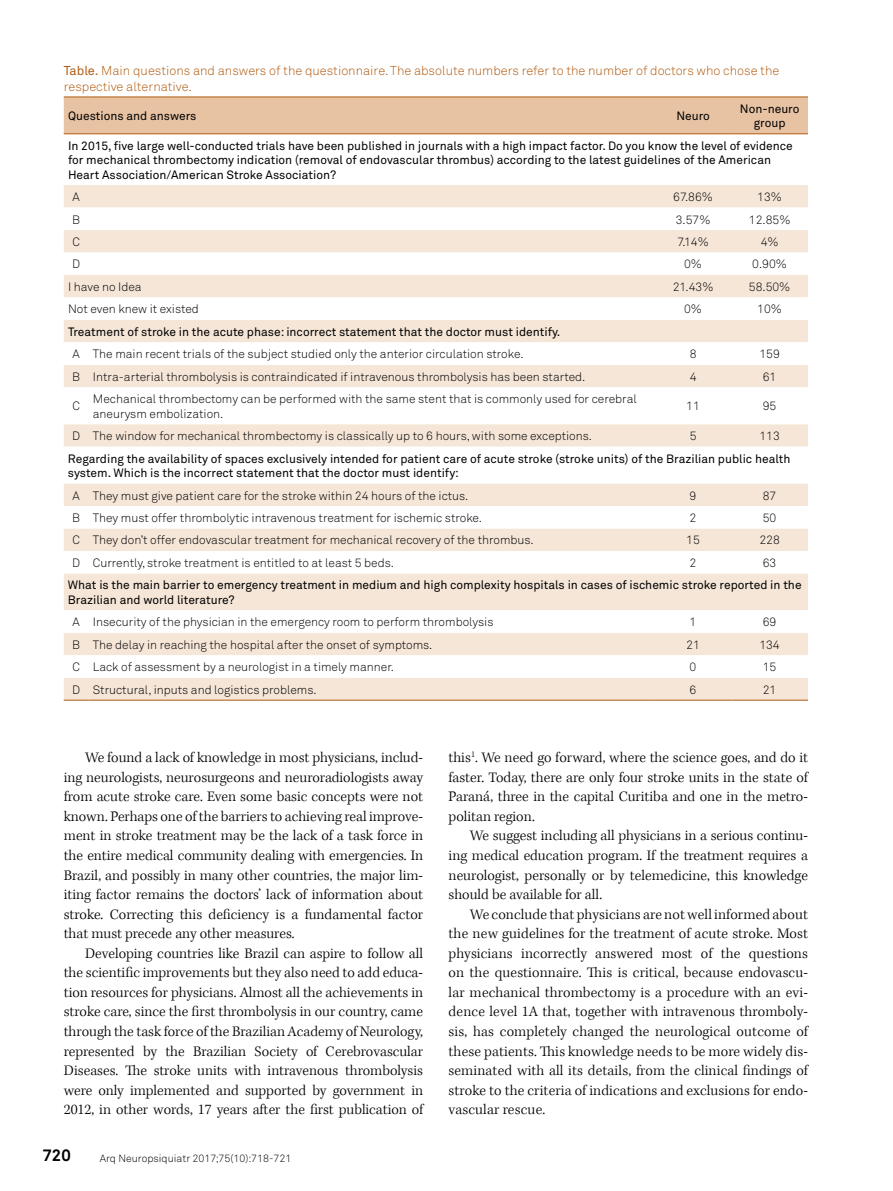
<style>
.page{position:relative;width:893px;height:1191px;background:#fff}
.page>*{position:absolute;margin:0;border:0;box-sizing:border-box;transform-origin:0 0}
.t1{font:700 16.5px "Akkurat Pro";color:#000}
.t2{font:300 15px/19.5px "Kepler Std";color:#000;text-align:justify}
.t3{font:12.75px/15.3px "Akkurat Light Pro";color:#b15c12}
.t4{font:12px/14.4px "Akkurat Light Pro";color:#000}
.t5{font:12px/14.4px "Akkurat Pro";color:#000}
.t6{font:10.5px "Akkurat Light Pro";color:#000}
.s1{font-family:"Akkurat Pro"}
</style>
<div class="page">
<div style="left:64px;top:185px;width:744px;height:515px;background:#f5e6d8"></div>
<svg style="left:64px;top:207px;width:744px;height:470px"></svg>
<div style="left:64px;top:97px;width:744px;height:37px;background:#e7c2a3"></div>
<hr style="left:89px;top:133px;width:566px;height:1px;background:#b15c12">
<hr style="left:655px;top:133px;width:76px;height:1px;background:#b15c12">
<hr style="left:731px;top:133px;width:77px;height:1px;background:#b15c12">
<svg style="left:64px;top:700px;width:25px;height:1px"></svg>
<hr style="left:89px;top:700px;width:566px;height:1px;background:#b15c12">
<hr style="left:655px;top:700px;width:76px;height:1px;background:#b15c12">
<hr style="left:731px;top:700px;width:77px;height:1px;background:#b15c12">
<p class="t3" style="left:64px;top:63px;width:717px"><span class="s1">Table.</span> Main questions and answers of the questionnaire. The absolute numbers refer to the number of doctors who chose the respective alternative.</p>
<p class="t5" style="left:68px;top:109px;width:130px">Questions and answers</p>
<p class="t5" style="left:676px;top:109px;width:35px">Neuro</p>
<p class="t5" style="left:740px;top:102px;width:61px;text-align:center">Non-neuro group</p>
<p class="t5" style="left:68px;top:139px;width:726px">In 2015, five large well-conducted trials have been published in journals with a high impact factor. Do you know the level of evidence for mechanical thrombectomy indication (removal of endovascular thrombus) according to the latest guidelines of the American<br>Heart Association/American Stroke Association?</p>
<p class="t4" style="left:73px;top:190px;width:9px">A</p>
<p class="t4" style="left:673px;top:190px;width:41px">67.86%</p>
<p class="t4" style="left:757px;top:190px;width:26px">13%</p>
<p class="t4" style="left:72px;top:212px;width:9px">B</p>
<p class="t4" style="left:676px;top:212px;width:36px">3.57%</p>
<p class="t4" style="left:749px;top:212px;width:43px">12.85%</p>
<p class="t4" style="left:72px;top:235px;width:9px">C</p>
<p class="t4" style="left:677px;top:235px;width:33px">7.14%</p>
<p class="t4" style="left:761px;top:235px;width:19px">4%</p>
<p class="t4" style="left:72px;top:257px;width:9px">D</p>
<p class="t4" style="left:684px;top:257px;width:19px">0%</p>
<p class="t4" style="left:752px;top:257px;width:36px">0.90%</p>
<p class="t4" style="left:68px;top:280px;width:75px">I have no Idea</p>
<p class="t4" style="left:673px;top:280px;width:42px">21.43%</p>
<p class="t4" style="left:749px;top:280px;width:43px">58.50%</p>
<p class="t4" style="left:68px;top:302px;width:132px">Not even knew it existed</p>
<p class="t4" style="left:684px;top:302px;width:19px">0%</p>
<p class="t4" style="left:757px;top:302px;width:26px">10%</p>
<p class="t5" style="left:68px;top:325px;width:494px">Treatment of stroke in the acute phase: incorrect statement that the doctor must identify.</p>
<p class="t4" style="left:73px;top:347px;width:452px">A The main recent trials of the subject studied only the anterior circulation stroke.</p>
<p class="t4" style="left:690px;top:347px;width:8px">8</p>
<p class="t4" style="left:759px;top:347px;width:22px">159</p>
<p class="t4" style="left:72px;top:370px;width:515px">B Intra-arterial thrombolysis is contraindicated if intravenous thrombolysis has been started.</p>
<p class="t4" style="left:690px;top:370px;width:8px">4</p>
<p class="t4" style="left:763px;top:370px;width:15px">61</p>
<p class="t4" style="left:72px;top:399px;width:9px">C</p>
<p class="t4" style="left:93px;top:392px;width:545px">Mechanical thrombectomy can be performed with the same stent that is commonly used for cerebral aneurysm embolization.</p>
<p class="t4" style="left:686px;top:399px;width:15px">11</p>
<p class="t4" style="left:763px;top:399px;width:15px">95</p>
<p class="t4" style="left:72px;top:429px;width:521px">D The window for mechanical thrombectomy is classically up to 6 hours, with some exceptions.</p>
<p class="t4" style="left:690px;top:429px;width:8px">5</p>
<p class="t4" style="left:759px;top:429px;width:22px">113</p>
<p class="t5" style="left:68px;top:451px;width:724px">Regarding the availability of spaces exclusively intended for patient care of acute stroke (stroke units) of the Brazilian public health system. Which is the incorrect statement that the doctor must identify:</p>
<p class="t4" style="left:73px;top:488px;width:397px">A They must give patient care for the stroke within 24 hours of the ictus.</p>
<p class="t4" style="left:690px;top:488px;width:8px">9</p>
<p class="t4" style="left:763px;top:488px;width:15px">87</p>
<p class="t4" style="left:72px;top:511px;width:411px">B They must offer thrombolytic intravenous treatment for ischemic stroke.</p>
<p class="t4" style="left:690px;top:511px;width:8px">2</p>
<p class="t4" style="left:763px;top:511px;width:15px">50</p>
<p class="t4" style="left:72px;top:533px;width:463px">C They don’t offer endovascular treatment for mechanical recovery of the thrombus.</p>
<p class="t4" style="left:686px;top:533px;width:15px">15</p>
<p class="t4" style="left:759px;top:533px;width:22px">228</p>
<p class="t4" style="left:72px;top:556px;width:323px">D Currently, stroke treatment is entitled to at least 5 beds.</p>
<p class="t4" style="left:690px;top:556px;width:8px">2</p>
<p class="t4" style="left:763px;top:556px;width:15px">63</p>
<p class="t5" style="left:68px;top:578px;width:735px">What is the main barrier to emergency treatment in medium and high complexity hospitals in cases of ischemic stroke reported in the<br>Brazilian and world literature?</p>
<p class="t4" style="left:72px;top:615px;width:423px">A Insecurity of the physician in the emergency room to perform thrombolysis</p>
<p class="t4" style="left:690px;top:615px;width:8px">1</p>
<p class="t4" style="left:763px;top:615px;width:15px">69</p>
<p class="t4" style="left:72px;top:637px;width:362px">B The delay in reaching the hospital after the onset of symptoms.</p>
<p class="t4" style="left:686px;top:637px;width:15px">21</p>
<p class="t4" style="left:759px;top:637px;width:22px">134</p>
<p class="t4" style="left:72px;top:660px;width:323px">C Lack of assessment by a neurologist in a timely manner.</p>
<p class="t4" style="left:690px;top:660px;width:8px">0</p>
<p class="t4" style="left:763px;top:660px;width:15px">15</p>
<p class="t4" style="left:72px;top:682px;width:246px">D Structural, inputs and logistics problems.</p>
<p class="t4" style="left:690px;top:682px;width:8px">6</p>
<p class="t4" style="left:763px;top:682px;width:15px">21</p>
<p class="t2" style="left:64px;top:748px;width:361px;text-indent:21px">We found a lack of knowledge in most physicians, includ&shy;ing neurologists, neurosurgeons and neuroradiologists away from acute stroke care. Even some basic concepts were not known. Perhaps one of the barriers to achieving real improve&shy;ment in stroke treatment may be the lack of a task force in the entire medical community dealing with emergencies. In Brazil, and possibly in many other countries, the major lim&shy;iting factor remains the doctors’ lack of information about stroke. Correcting this deficiency is a fundamental factor that must precede any other measures.</p>
<p class="t2" style="left:64px;top:944px;width:361px;text-indent:21px">Developing countries like Brazil can aspire to follow all the scientific improvements but they also need to add educa&shy;tion resources for physicians. Almost all the achievements in stroke care, since the first thrombolysis in our country, came through the task force of the Brazilian Academy of Neurology, represented by the Brazilian Society of Cerebrovascular Diseases. The stroke units with intravenous thrombolysis were only implemented and supported by government in 2012, in other words, 17 years after the first publication of</p>
<p class="t1" style="left:43px;top:1145px;width:30px">720</p>
<p class="t6" style="left:100px;top:1151px;width:193px">Arq Neuropsiquiatr 2017;75(10):718-721</p>
<p class="t2" style="left:449px;top:748px;width:361px">this<sup>1</sup>. We need go forward, where the science goes, and do it faster. Today, there are only four stroke units in the state of Paraná, three in the capital Curitiba and one in the metro&shy;politan region.</p>
<p class="t2" style="left:449px;top:826px;width:361px;text-indent:21px">We suggest including all physicians in a serious continu&shy;ing medical education program. If the treatment requires a neurologist, personally or by telemedicine, this knowledge should be available for all.</p>
<p class="t2" style="left:449px;top:905px;width:361px;text-indent:21px">We conclude that physicians are not well informed about the new guidelines for the treatment of acute stroke. Most physicians incorrectly answered most of the questions on the questionnaire. This is critical, because endovascu&shy;lar mechanical thrombectomy is a procedure with an evi&shy;dence level 1A that, together with intravenous thromboly&shy;sis, has completely changed the neurological outcome of these patients. This knowledge needs to be more widely dis&shy;seminated with all its details, from the clinical findings of stroke to the criteria of indications and exclusions for endo&shy;vascular rescue.</p>
</div>
